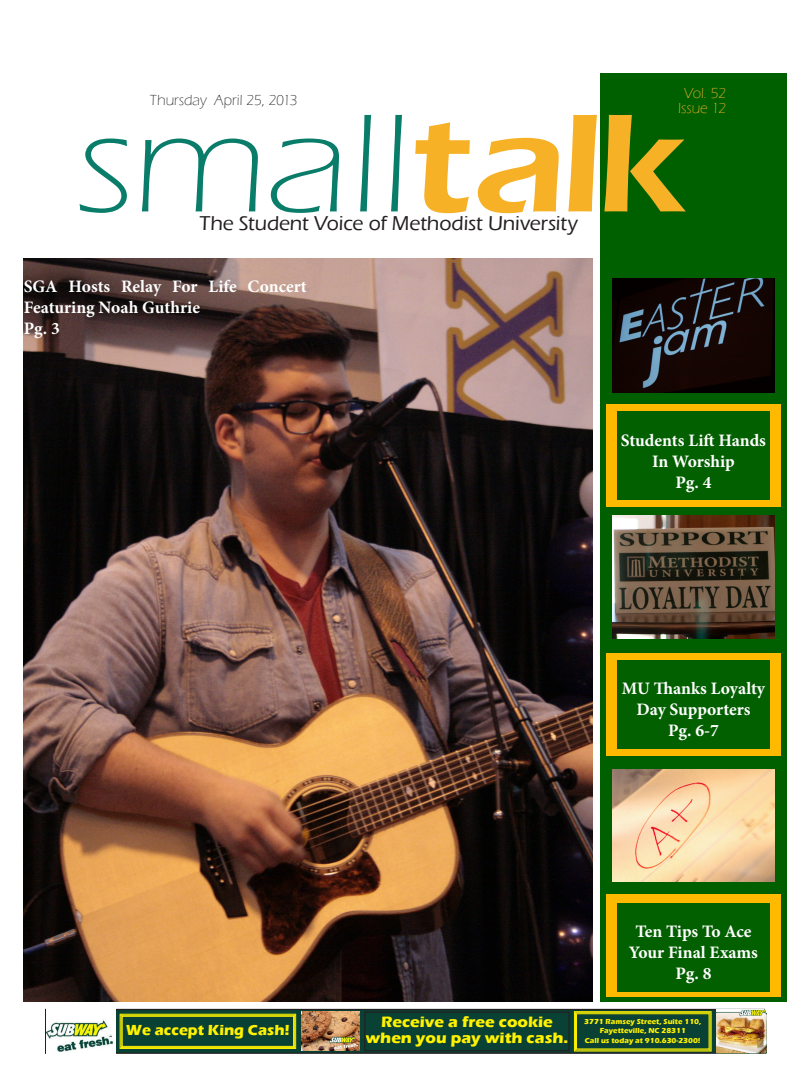
<style>
.page{position:relative;width:810px;height:1080px;background:#fff}
.page>*{position:absolute;margin:0;border:0;box-sizing:border-box;transform-origin:0 0}
.t1{font:500 20.62px "Eras ITC";letter-spacing:-.005em;color:#231f20}
.t2{font:700 17.5px/21px "Minion Pro";color:#fff;text-align:center}
.t3{font:700 15.5px/16.2px "Eras ITC";color:#fff200;text-align:center;scale:1.05 1}
.t4{font:300 15px "Eras ITC";letter-spacing:-.005em;color:#231f20}
.t5{font:700 15px "Eras ITC";color:#fff200}
.t6{font:300 15px/15px "Eras ITC";letter-spacing:-.01em;color:#f8b12b;text-align:center}
.t7{font:700 7.5px/9px "Eras ITC";color:#fff200;text-align:center}
</style>
<div class="page">
<div style="left:600px;top:73px;width:187px;height:928px;background:#006000"></div>
<svg style="left:80px;top:139px;width:47px;height:74px"></svg>
<svg style="left:142px;top:139px;width:116px;height:72px"></svg>
<svg style="left:271px;top:139px;width:68px;height:74px"></svg>
<svg style="left:360px;top:115px;width:11px;height:96px"></svg>
<svg style="left:391px;top:115px;width:11px;height:96px"></svg>
<svg style="left:415px;top:122px;width:55px;height:91px"></svg>
<svg style="left:478px;top:138px;width:81px;height:75px"></svg>
<svg style="left:568px;top:115px;width:29px;height:96px"></svg>
<svg style="left:604px;top:115px;width:82px;height:96px"></svg>
<img style="left:24px;top:259px;width:568px;height:742px">
<div style="left:46px;top:1009px;width:718px;height:44px;background:#094134"></div>
<div style="left:45px;top:1009px;width:720px;height:45px;border:1px solid #231f20"></div>
<img style="left:47px;top:1009px;width:68px;height:45px">
<svg style="left:574px;top:1011px;width:138px;height:40px"></svg>
<div style="left:575px;top:1013px;width:135px;height:37px;border:1px solid #fff200"></div>
<svg style="left:120px;top:1014px;width:176px;height:35px"></svg>
<div style="left:121px;top:1015px;width:174px;height:33px;border:1px solid #fff200"></div>
<div style="left:122px;top:1016px;width:172px;height:31px;border:1px solid #fff200"></div>
<div style="left:364px;top:1011px;width:206px;height:40px;border:1px solid #231f20"></div>
<img style="left:716px;top:1010px;width:51px;height:44px">
<img style="left:301px;top:1011px;width:58px;height:39px">
<div style="left:606px;top:405px;width:175px;height:102px;background:#ffba00"></div>
<div style="left:606px;top:653px;width:175px;height:102px;background:#ffba00"></div>
<div style="left:606px;top:894px;width:175px;height:103px;background:#ffba00"></div>
<img style="left:612px;top:278px;width:163px;height:115px">
<img style="left:612px;top:516px;width:163px;height:122px">
<img style="left:612px;top:770px;width:163px;height:112px">
<div style="left:617px;top:412px;width:153px;height:88px;background:#036000"></div>
<div style="left:617px;top:660px;width:153px;height:88px;background:#036000"></div>
<div style="left:617px;top:904px;width:153px;height:88px;background:#036000"></div>
<p class="t4" style="left:150px;top:92px;width:149px">Thursday April 25, 2013</p>
<p class="t6" style="left:678px;top:86px;width:49px">Vol. 52<br>Issue 12</p>
<p class="t1" style="left:200px;top:212px;width:380px">The Student Voice of Methodist University</p>
<p class="t2" style="left:24px;top:276px;width:285px;text-align:left">SGA Hosts Relay For Life Concert<br>Featuring Noah Guthrie</p>
<p class="t2" style="left:24px;top:318px;width:38px">Pg. 3</p>
<p class="t2" style="left:621px;top:429px;width:147px">Students Lift Hands<br>In Worship</p>
<p class="t2" style="left:675px;top:471px;width:38px">Pg. 4</p>
<p class="t5" style="left:126px;top:1022px;width:165px">We accept King Cash!</p>
<p class="t2" style="left:622px;top:677px;width:145px">MU Thanks Loyalty<br>Day Supporters</p>
<p class="t2" style="left:668px;top:719px;width:52px">Pg. 6-7</p>
<p class="t3" style="left:366px;top:1013px;width:195px">Receive a free cookie when you pay with cash.</p>
<p class="t2" style="left:629px;top:921px;width:131px">Ten Tips To Ace<br>Your Final Exams</p>
<p class="t2" style="left:675px;top:963px;width:38px">Pg. 8</p>
<p class="t7" style="left:584px;top:1017px;width:119px">3771 Ramsey Street, Suite 110,<br>Fayetteville, NC 28311</p>
<p class="t7" style="left:585px;top:1036px;width:117px">Call us today at 910.630-2300!</p>
</div>
